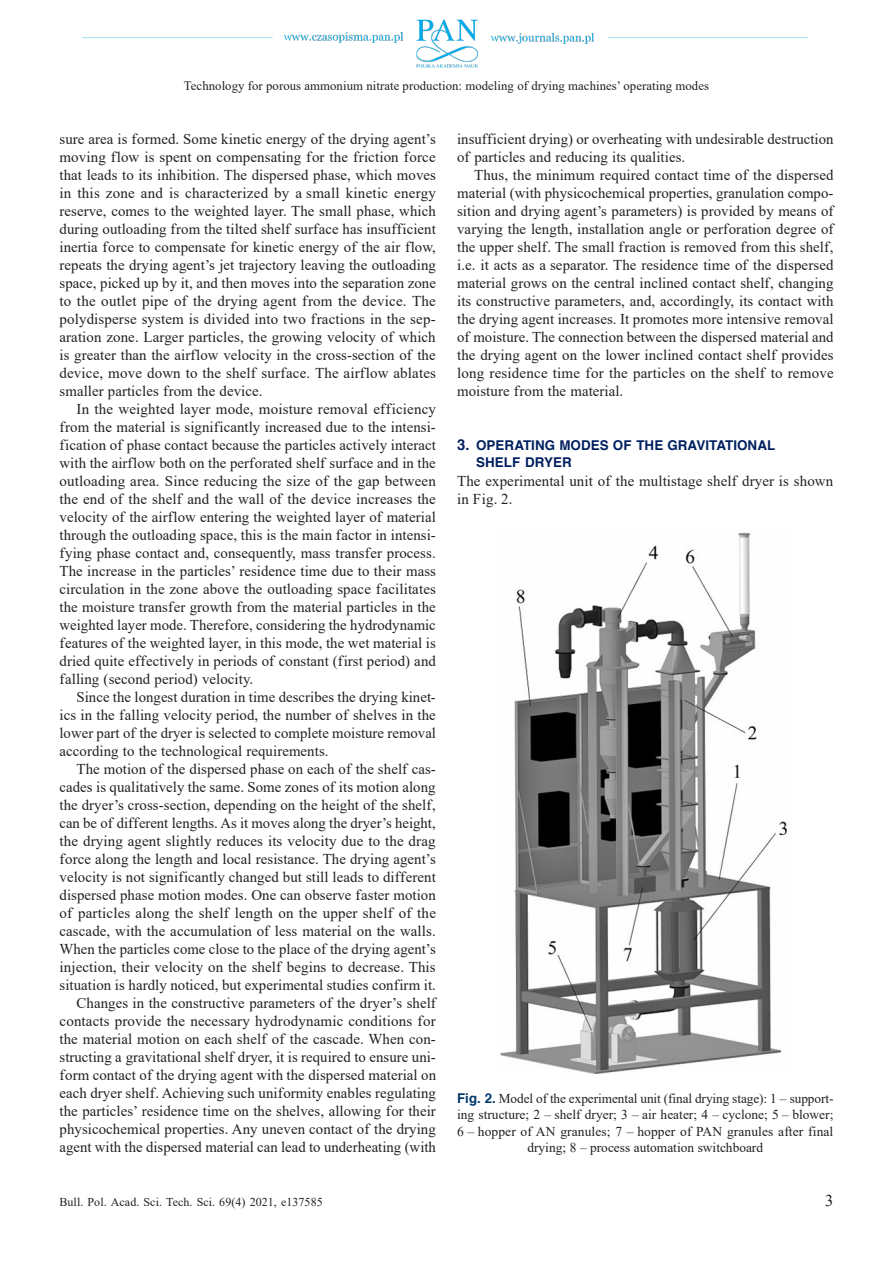
<style>
.page{position:relative;width:893px;height:1263px;background:#fff}
.page>*{position:absolute;margin:0;border:0;box-sizing:border-box;transform-origin:0 0}
.t1{font:16.5px "Times New Roman";color:#231f20}
.Biu_Tekst_podst{font:15px/18px "Times New Roman";letter-spacing:.005em;color:#231f20;text-align:justify}
.Biu_Tekst_podst__bez{font:15px/18px "Times New Roman";letter-spacing:.005em;color:#231f20}
.Biu_Podpisy{font:13.5px/16.5px "Times New Roman";color:#231f20;text-align:center}
.t2{font:700 13.5px/16.5px "Helvetica";letter-spacing:.005em;color:#002060}
.t3{font:12.75px "Times New Roman";letter-spacing:.005em;color:#231f20}
.t4{font:12px "Times New Roman";letter-spacing:.005em;color:#231f20}
.s1{font-size:15px}
.s2{font-family:"Helvetica";font-weight:700;color:#00386c}
</style>
<div class="page">
<img style="left:82px;top:19px;width:727px;height:49px">
<img style="left:500px;top:533px;width:287px;height:540px">
<p class="t3" style="left:184px;top:76px;width:527px">Technology for porous ammonium nitrate production: modeling of drying machines’ operating modes</p>
<p class="Biu_Tekst_podst" style="left:60px;top:130px;width:378px">sure area is formed. Some kinetic energy of the drying agent’s moving flow is spent on compensating for the friction force that leads to its inhibition. The dispersed phase, which moves in this zone and is characterized by a small kinetic energy reserve, comes to the weighted layer. The small phase, which during outloading from the tilted shelf surface has insufficient inertia force to compensate for kinetic energy of the air flow, repeats the drying agent’s jet trajectory leaving the outloading space, picked up by it, and then moves into the separation zone to the outlet pipe of the drying agent from the device. The polydisperse system is divided into two fractions in the sep&shy;aration zone. Larger particles, the growing velocity of which is greater than the airflow velocity in the cross-section of the device, move down to the shelf surface. The airflow ablates smaller particles from the device.</p>
<p class="Biu_Tekst_podst" style="left:60px;top:400px;width:378px;text-indent:17px">In the weighted layer mode, moisture removal efficiency from the material is significantly increased due to the intensi&shy;fication of phase contact because the particles actively interact with the airflow both on the perforated shelf surface and in the outloading area. Since reducing the size of the gap between the end of the shelf and the wall of the device increases the velocity of the airflow entering the weighted layer of material through the outloading space, this is the main factor in intensi&shy;fying phase contact and, consequently, mass transfer process.<br>The increase in the particles’ residence time due to their mass circulation in the zone above the outloading space facilitates the moisture transfer growth from the material particles in the weighted layer mode. Therefore, considering the hydrodynamic features of the weighted layer, in this mode, the wet material is dried quite effectively in periods of constant (first period) and falling (second period) velocity.</p>
<p class="Biu_Tekst_podst" style="left:60px;top:688px;width:378px;text-indent:17px">Since the longest duration in time describes the drying kinet&shy;ics in the falling velocity period, the number of shelves in the lower part of the dryer is selected to complete moisture removal according to the technological requirements.</p>
<p class="Biu_Tekst_podst" style="left:60px;top:760px;width:378px;text-indent:17px">The motion of the dispersed phase on each of the shelf cas&shy;cades is qualitatively the same. Some zones of its motion along the dryer’s cross-section, depending on the height of the shelf, can be of different lengths. As it moves along the dryer’s height, the drying agent slightly reduces its velocity due to the drag force along the length and local resistance. The drying agent’s velocity is not significantly changed but still leads to different dispersed phase motion modes. One can observe faster motion of particles along the shelf length on the upper shelf of the cascade, with the accumulation of less material on the walls.<br>When the particles come close to the place of the drying agent’s injection, their velocity on the shelf begins to decrease. This situation is hardly noticed, but experimental studies confirm it.</p>
<p class="Biu_Tekst_podst" style="left:60px;top:994px;width:378px;text-indent:17px">Changes in the constructive parameters of the dryer’s shelf contacts provide the necessary hydrodynamic conditions for the material motion on each shelf of the cascade. When con&shy;structing a gravitational shelf dryer, it is required to ensure uni&shy;form contact of the drying agent with the dispersed material on each dryer shelf. Achieving such uniformity enables regulating the particles’ residence time on the shelves, allowing for their physicochemical properties. Any uneven contact of the drying agent with the dispersed material can lead to underheating (with</p>
<p class="t4" style="left:60px;top:1194px;width:265px">Bull. Pol. Acad. Sci. Tech. Sci. 69(4) 2021, e137585</p>
<p class="Biu_Tekst_podst" style="left:457px;top:130px;width:378px">insufficient drying) or overheating with undesirable destruction of particles and reducing its qualities.</p>
<p class="Biu_Tekst_podst" style="left:457px;top:166px;width:378px;text-indent:17px">Thus, the minimum required contact time of the dispersed material (with physicochemical properties, granulation compo&shy;sition and drying agent’s parameters) is provided by means of varying the length, installation angle or perforation degree of the upper shelf. The small fraction is removed from this shelf, i.e. it acts as a separator. The residence time of the dispersed material grows on the central inclined contact shelf, changing its constructive parameters, and, accordingly, its contact with the drying agent increases. It promotes more intensive removal of moisture. The connection between the dispersed material and the drying agent on the lower inclined contact shelf provides long residence time for the particles on the shelf to remove moisture from the material.</p>
<p class="t2" style="left:476px;top:437px;width:300px;text-indent:-19px"><span class="s1">3.</span> OPERATING MODES OF THE GRAVITATIONAL<br>SHELF DRYER</p>
<p class="Biu_Tekst_podst__bez" style="left:457px;top:472px;width:378px">The experimental unit of the multistage shelf dryer is shown in Fig. 2.</p>
<p class="Biu_Podpisy" style="left:457px;top:1090px;width:378px"><span class="s2">Fig. 2.</span> Model of the experimental unit (final drying stage): 1 – support&shy;ing structure; 2 – shelf dryer; 3 – air heater; 4 – cyclone; 5 – blower; 6 – hopper of AN granules; 7 – hopper of PAN granules after final drying; 8 – process automation switchboard</p>
<p class="t1" style="left:825px;top:1189px;width:10px">3</p>
</div>
